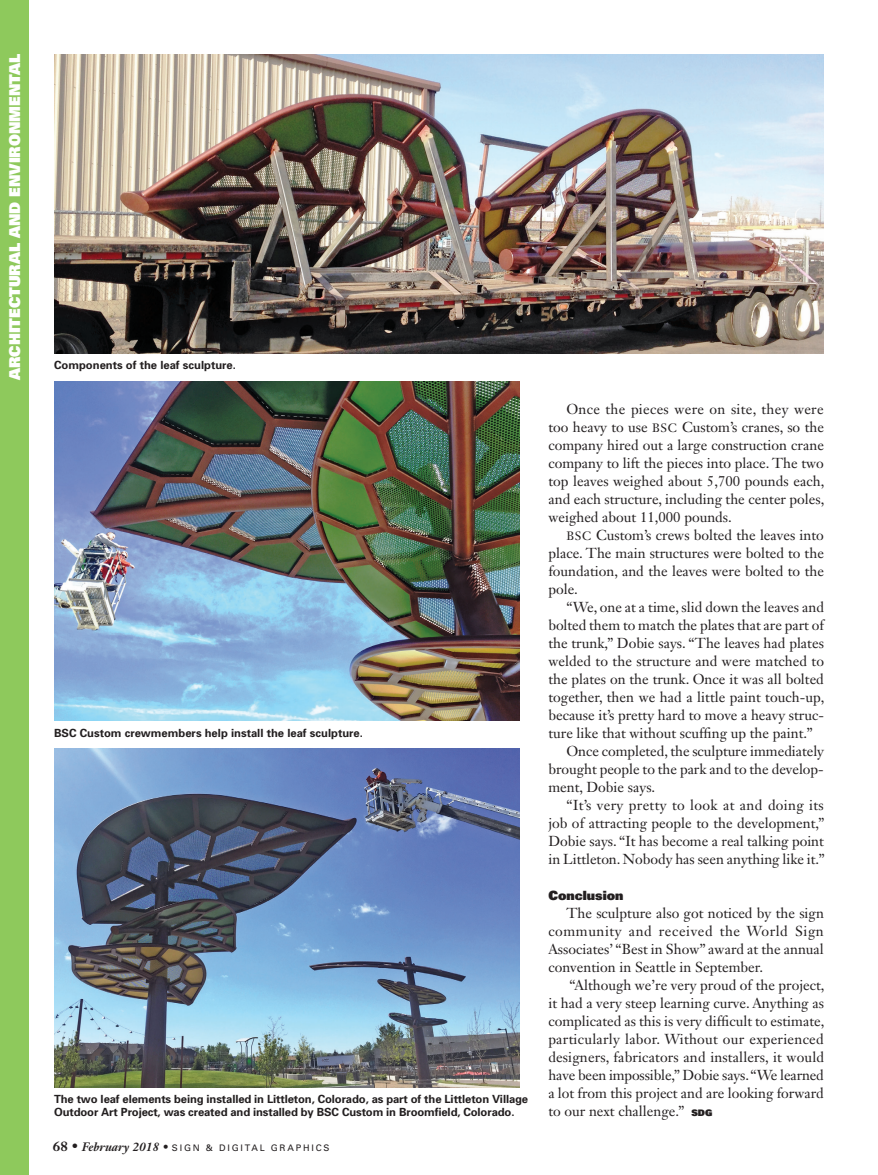
<style>
.page{position:relative;width:878px;height:1175px;background:#fff}
.page>*{position:absolute;margin:0;border:0;box-sizing:border-box;transform-origin:0 0}
.t1{font:900 15px "Univers";color:#fff}
.t2{font:14.25px/18px "Janson Text LT Std";color:#231f20;text-align:justify}
.t3{font:14.25px "Janson Text LT Std";letter-spacing:.02em;color:#231f20}
.t4{font:900 12.75px "Univers";color:#231f20}
.t5{font:700 11.25px/12.8px "Univers";letter-spacing:-.01em;color:#231f20}
.t6{font:9px "Univers";letter-spacing:.2em;color:#231f20}
.s1{font-family:"Janson Text LT Std";font-weight:700;font-size:13.5px}
.s2{font-family:"Janson Text LT Std";font-size:13.5px}
.s3{font-family:"Janson Text LT Std";font-weight:700;font-style:italic;font-size:12px}
.s4{font-family:"Janson Text LT Std";font-style:italic;font-size:12px}
.s5{font-size:12px}
.s6{font-family:"Univers";font-weight:900;font-size:9px}
</style>
<div class="page">
<div style="left:0;top:0;width:28px;height:1174px;background:#8ec95c"></div>
<img style="left:54px;top:54px;width:770px;height:299px">
<img style="left:54px;top:381px;width:465px;height:339px">
<img style="left:54px;top:749px;width:465px;height:338px">
<p class="t1" style="left:5px;top:380px;width:327px;rotate:-90deg">ARCHITECTURAL AND ENVIRONMENTAL</p>
<p class="t5" style="left:54px;top:358px;width:183px">Components of the leaf sculpture.</p>
<p class="t5" style="left:54px;top:726px;width:310px">BSC Custom crewmembers help install the leaf sculpture.</p>
<p class="t5" style="left:54px;top:1092px;width:475px">The two leaf elements being installed in Littleton, Colorado, as part of the Littleton Village<br>Outdoor Art Project, was created and installed by BSC Custom in Broomfield, Colorado.</p>
<p class="t6" style="left:53px;top:1142px;width:278px"><span class="s1">68</span> <span class="s2">•</span> <span class="s3">February 2018</span> <span class="s4">•</span> SIGN &amp; DIGITAL GRAPHICS</p>
<p class="t2" style="left:548px;top:400px;width:277px;text-indent:18px">Once the pieces were on site, they were too heavy to use <span class="s5">BSC</span> Custom’s cranes, so the company hired out a large construction crane company to lift the pieces into place. The two top leaves weighed about 5,700 pounds each, and each structure, including the center poles, weighed about 11,000 pounds.</p>
<p class="t2" style="left:548px;top:526px;width:277px;text-indent:18px"><span class="s5">BSC</span> Custom’s crews bolted the leaves into place. The main structures were bolted to the foundation, and the leaves were bolted to the pole.</p>
<p class="t2" style="left:566px;top:598px;width:259px">“We, one at a time, slid down the leaves and</p>
<p class="t2" style="left:548px;top:616px;width:277px">bolted them to match the plates that are part of</p>
<p class="t2" style="left:548px;top:634px;width:277px">the trunk,” Dobie says. “The leaves had plates</p>
<p class="t2" style="left:548px;top:652px;width:277px">welded to the structure and were matched to</p>
<p class="t2" style="left:548px;top:670px;width:277px">the plates on the trunk. Once it was all bolted</p>
<p class="t2" style="left:548px;top:688px;width:277px">together, then we had a little paint touch-up,</p>
<p class="t2" style="left:548px;top:706px;width:277px">because it’s pretty hard to move a heavy struc-</p>
<p class="t2" style="left:548px;top:724px;width:266px">ture like that without scuffing up the paint.”</p>
<p class="t2" style="left:566px;top:742px;width:259px">Once completed, the sculpture immediately</p>
<p class="t2" style="left:548px;top:760px;width:277px">brought people to the park and to the develop-</p>
<p class="t2" style="left:548px;top:778px;width:108px">ment, Dobie says.</p>
<p class="t3" style="left:566px;top:796px;width:259px">“It’s very pretty to look at and doing its</p>
<p class="t2" style="left:548px;top:814px;width:277px">job of attracting people to the development,”</p>
<p class="t2" style="left:548px;top:832px;width:277px">Dobie says. “It has become a real talking point</p>
<p class="t2" style="left:548px;top:850px;width:278px">in Littleton. Nobody has seen anything like it.”</p>
<p class="t4" style="left:548px;top:887px;width:77px">Conclusion</p>
<p class="t2" style="left:548px;top:904px;width:277px;text-indent:18px">The sculpture also got noticed by the sign community and received the World Sign Associates’ “Best in Show” award at the annual convention in Seattle in September.</p>
<p class="t2" style="left:548px;top:976px;width:277px;text-indent:21px">“Although we’re very proud of the project, it had a very steep learning curve. Anything as complicated as this is very difficult to estimate, particularly labor. Without our experienced designers, fabricators and installers, it would have been impossible,” Dobie says. “We learned a lot from this project and are looking forward to our next challenge.” <span class="s6">SDG</span></p>
</div>
